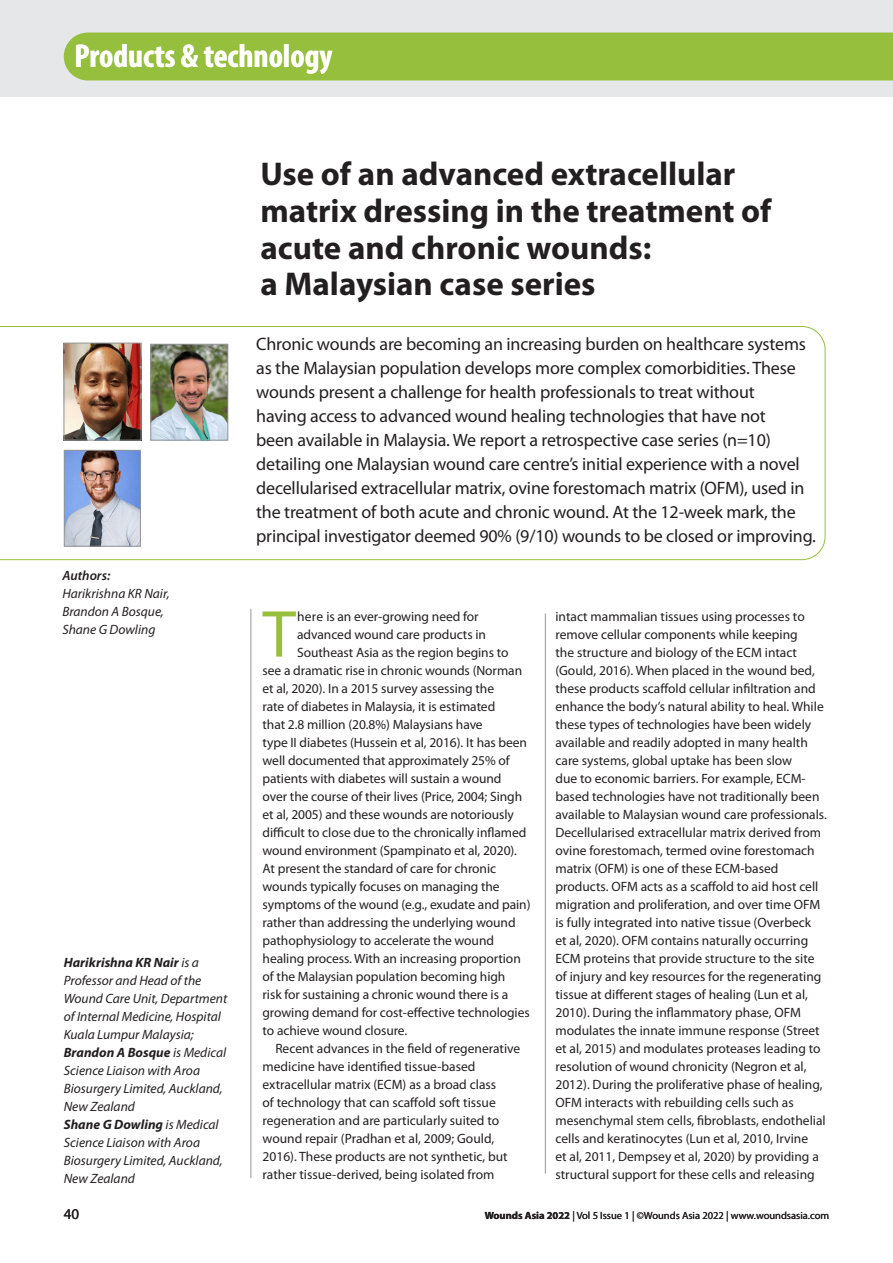
<style>
.page{position:relative;width:893px;height:1263px;background:#fff}
.page>*{position:absolute;margin:0;border:0;box-sizing:border-box;transform-origin:0 0}
.BODY_DROP_CAP{font:66.9px "Myriad Pro";color:#96bf3d}
.t1{font:700 condensed 33.15px "Myriad Pro";color:#fff}
.HEADLINE_22_BOLD{font:700 33px/36.6px "Myriad Pro";color:#231f20}
.INTRO{font:18px/24px "Myriad Pro";letter-spacing:-.01em;color:#231f20}
.t2{font:15px "Myriad Pro";color:#231f20}
.BODY{font:13.5px/18px "Myriad Pro";color:#231f20}
.BODY_DROP_CAP-2{font:13.5px "Myriad Pro";letter-spacing:-.005em;color:#231f20}
.PRACTICE_AUTHOR_DET{font:italic 13.5px/18px "Myriad Pro";color:#231f20}
.PRACTICE_AUTHOR_DET-2{font:italic 600 13.5px "Myriad Pro";color:#231f20}
.t3{font:10.5px "Myriad Pro";color:#231f20}
.s1{font-weight:700}
</style>
<div class="page">
<div style="left:0;top:0;width:893px;height:97px;background:#e6e7e9"></div>
<div style="left:64px;top:33px;width:829px;height:48px;background:#96bf3d"></div>
<hr style="left:545px;top:613px;width:1px;height:560px;background:#939598">
<svg style="left:0;top:326px;width:825px;height:234px"></svg>
<hr style="left:251px;top:609px;width:1px;height:569px;background:#939598">
<img style="left:66px;top:345px;width:73px;height:93px">
<div style="left:64px;top:343px;width:77px;height:97px;border:1px solid #939598"></div>
<img style="left:66px;top:452px;width:73px;height:92px">
<div style="left:64px;top:450px;width:77px;height:96px;border:1px solid #939598"></div>
<img style="left:153px;top:346px;width:73px;height:92px">
<div style="left:151px;top:344px;width:77px;height:96px;border:1px solid #939598"></div>
<p class="t1" style="left:74px;top:35px;width:260px">Products &amp; technology</p>
<p class="PRACTICE_AUTHOR_DET-2" style="left:62px;top:567px;width:49px">Authors:</p>
<p class="PRACTICE_AUTHOR_DET" style="left:62px;top:584px;width:109px">Harikrishna KR Nair,<br>Brandon A Bosque,<br>Shane G Dowling</p>
<p class="PRACTICE_AUTHOR_DET" style="left:64px;top:953px;width:165px"><span class="s1">Harikrishna KR Nair</span> is a<br>Professor and Head of the<br>Wound Care Unit, Department of Internal Medicine, Hospital<br>Kuala Lumpur Malaysia;<br><span class="s1">Brandon A Bosque</span> is Medical<br>Science Liaison with Aroa<br>Biosurgery Limited, Auckland,<br>New Zealand<br><span class="s1">Shane G Dowling</span> is Medical<br>Science Liaison with Aroa<br>Biosurgery Limited, Auckland,<br>New Zealand</p>
<p class="HEADLINE_22_BOLD" style="left:260px;top:155px;width:513px">Use of an advanced extracellular matrix dressing in the treatment of acute and chronic wounds:<br>a Malaysian case series</p>
<p class="INTRO" style="left:256px;top:332px;width:561px">Chronic wounds are becoming an increasing burden on healthcare systems as the Malaysian population develops more complex comorbidities. These wounds present a challenge for health professionals to treat without<br>having access to advanced wound healing technologies that have not<br>been available in Malaysia. We report a retrospective case series (n=10) detailing one Malaysian wound care centre’s initial experience with a novel decellularised extracellular matrix, ovine forestomach matrix (OFM), used in the treatment of both acute and chronic wound. At the 12-week mark, the principal investigator deemed 90% (9/10) wounds to be closed or improving.</p>
<p class="BODY_DROP_CAP" style="left:263px;top:593px;width:35px">T</p>
<p class="BODY_DROP_CAP-2" style="left:297px;top:608px;width:183px">here is an ever-growing need for</p>
<p class="BODY_DROP_CAP-2" style="left:297px;top:626px;width:190px">advanced wound care products in</p>
<p class="BODY_DROP_CAP-2" style="left:297px;top:644px;width:213px">Southeast Asia as the region begins to</p>
<p class="BODY_DROP_CAP-2" style="left:263px;top:662px;width:261px">see a dramatic rise in chronic wounds (Norman</p>
<p class="BODY_DROP_CAP-2" style="left:263px;top:680px;width:233px">et al, 2020). In a 2015 survey assessing the</p>
<p class="BODY_DROP_CAP-2" style="left:263px;top:698px;width:234px">rate of diabetes in Malaysia, it is estimated</p>
<p class="BODY_DROP_CAP-2" style="left:263px;top:716px;width:222px">that 2.8 million (20.8%) Malaysians have</p>
<p class="BODY_DROP_CAP-2" style="left:263px;top:734px;width:266px">type II diabetes (Hussein et al, 2016). It has been</p>
<p class="BODY_DROP_CAP-2" style="left:263px;top:752px;width:249px">well documented that approximately 25% of</p>
<p class="BODY_DROP_CAP-2" style="left:263px;top:770px;width:240px">patients with diabetes will sustain a wound</p>
<p class="BODY_DROP_CAP-2" style="left:263px;top:788px;width:261px">over the course of their lives (Price, 2004; Singh</p>
<p class="BODY_DROP_CAP-2" style="left:263px;top:806px;width:253px">et al, 2005) and these wounds are notoriously</p>
<p class="BODY_DROP_CAP-2" style="left:263px;top:824px;width:265px">difficult to close due to the chronically inflamed</p>
<p class="BODY_DROP_CAP-2" style="left:263px;top:842px;width:256px">wound environment (Spampinato et al, 2020).</p>
<p class="BODY_DROP_CAP-2" style="left:263px;top:860px;width:235px">At present the standard of care for chronic</p>
<p class="BODY_DROP_CAP-2" style="left:263px;top:878px;width:239px">wounds typically focuses on managing the</p>
<p class="BODY_DROP_CAP-2" style="left:263px;top:896px;width:269px">symptoms of the wound (e.g., exudate and pain)</p>
<p class="BODY_DROP_CAP-2" style="left:263px;top:914px;width:255px">rather than addressing the underlying wound</p>
<p class="BODY_DROP_CAP-2" style="left:263px;top:932px;width:233px">pathophysiology to accelerate the wound</p>
<p class="BODY_DROP_CAP-2" style="left:263px;top:950px;width:260px">healing process. With an increasing proportion</p>
<p class="BODY_DROP_CAP-2" style="left:263px;top:968px;width:244px">of the Malaysian population becoming high</p>
<p class="BODY_DROP_CAP-2" style="left:263px;top:986px;width:247px">risk for sustaining a chronic wound there is a</p>
<p class="BODY_DROP_CAP-2" style="left:263px;top:1004px;width:269px">growing demand for cost-effective technologies</p>
<p class="BODY_DROP_CAP-2" style="left:263px;top:1022px;width:146px">to achieve wound closure.</p>
<p class="BODY" style="left:263px;top:1039px;width:259px;text-indent:13px">Recent advances in the field of regenerative medicine have identified tissue-based extracellular matrix (ECM) as a broad class<br>of technology that can scaffold soft tissue regeneration and are particularly suited to wound repair (Pradhan et al, 2009; Gould, 2016). These products are not synthetic, but rather tissue-derived, being isolated from</p>
<p class="BODY" style="left:555px;top:607px;width:273px">intact mammalian tissues using processes to remove cellular components while keeping<br>the structure and biology of the ECM intact (Gould, 2016). When placed in the wound bed, these products scaffold cellular infiltration and enhance the body’s natural ability to heal. While these types of technologies have been widely available and readily adopted in many health care systems, global uptake has been slow<br>due to economic barriers. For example, ECM&shy;based technologies have not traditionally been available to Malaysian wound care professionals.<br>Decellularised extracellular matrix derived from ovine forestomach, termed ovine forestomach matrix (OFM) is one of these ECM-based products. OFM acts as a scaffold to aid host cell migration and proliferation, and over time OFM is fully integrated into native tissue (Overbeck<br>et al, 2020). OFM contains naturally occurring ECM proteins that provide structure to the site of injury and key resources for the regenerating tissue at different stages of healing (Lun et al, 2010). During the inflammatory phase, OFM modulates the innate immune response (Street et al, 2015) and modulates proteases leading to resolution of wound chronicity (Negron et al, 2012). During the proliferative phase of healing, OFM interacts with rebuilding cells such as mesenchymal stem cells, fibroblasts, endothelial cells and keratinocytes (Lun et al, 2010, Irvine<br>et al, 2011, Dempsey et al, 2020) by providing a structural support for these cells and releasing</p>
<p class="t2" style="left:64px;top:1204px;width:17px">40</p>
<p class="t3" style="left:485px;top:1208px;width:346px"><span class="s1">Wounds Asia 2022</span> | Vol 5 Issue 1 | ©Wounds Asia 2022 | www.woundsasia.com</p>
</div>
